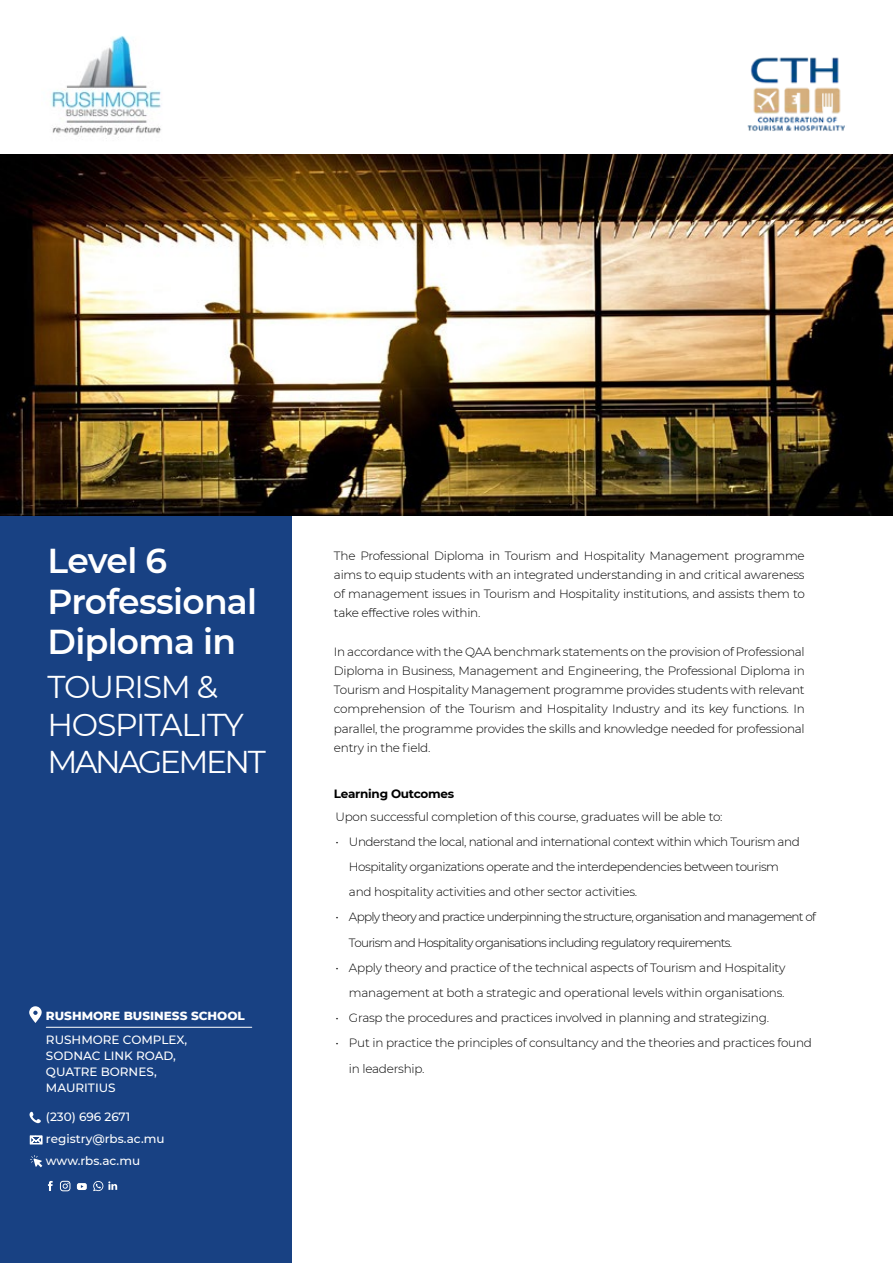
<style>
.page{position:relative;width:893px;height:1263px;background:#fff}
.page>*{position:absolute;margin:0;border:0;box-sizing:border-box;transform-origin:0 0}
.t1{font:600 34.5px/40.7px "Montserrat";letter-spacing:-.02em;color:#fff}
.t2{font:31.5px/37.7px "Montserrat";letter-spacing:-.045em;color:#fff}
.t3{font:300 12px/19.2px "Montserrat";letter-spacing:-.02em;color:#000;text-align:justify}
.t4{font:300 12px/25.2px "Montserrat";letter-spacing:-.04em;color:#000}
.t5{font:300 12px/25.2px "Montserrat";letter-spacing:-.06em;color:#000}
.t6{font:500 12px/16.2px "Montserrat";color:#fff}
.t7{font:800 12px "Montserrat";color:#fff}
.t8{font:700 12px "Montserrat";letter-spacing:-.02em;color:#000}
</style>
<div class="page">
<img style="left:51px;top:36px;width:110px;height:102px">
<div style="left:0;top:443px;width:292px;height:820px;background:#184183"></div>
<hr style="left:46px;top:1027px;width:206px;height:1px;background:#fff">
<svg style="left:29px;top:1006px;width:13px;height:17px"></svg>
<svg style="left:77px;top:1183px;width:10px;height:7px"></svg>
<svg style="left:48px;top:1181px;width:5px;height:10px"></svg>
<svg style="left:60px;top:1181px;width:10px;height:10px"></svg>
<svg style="left:93px;top:1181px;width:24px;height:10px"></svg>
<svg style="left:30px;top:1112px;width:11px;height:11px"></svg>
<svg style="left:30px;top:1135px;width:13px;height:10px"></svg>
<svg style="left:30px;top:1155px;width:12px;height:12px"></svg>
<img style="left:0;top:155px;width:893px;height:361px">
<img style="left:747px;top:57px;width:98px;height:74px">
<h1 class="t1" style="left:48px;top:543px;width:211px">Level 6<br>Professional<br>Diploma in</h1>
<h2 class="t2" style="left:48px;top:668px;width:220px">TOURISM &amp;<br>HOSPITALITY<br>MANAGEMENT</h2>
<p class="t7" style="left:46px;top:1011px;width:200px">RUSHMORE BUSINESS SCHOOL</p>
<p class="t6" style="left:46px;top:1032px;width:143px">RUSHMORE COMPLEX,<br>SODNAC LINK ROAD,<br>QUATRE BORNES,<br>MAURITIUS</p>
<p class="t6" style="left:46px;top:1106px;width:120px;line-height:22.2px">(230) 696 2671 registry@rbs.ac.mu www.rbs.ac.mu</p>
<p class="t3" style="left:334px;top:547px;width:472px">The Professional Diploma in Tourism and Hospitality Management programme aims to equip students with an integrated understanding in and critical awareness of management issues in Tourism and Hospitality institutions, and assists them to take effective roles within.</p>
<p class="t3" style="left:334px;top:643px;width:472px">In accordance with the QAA benchmark statements on the provision of Professional Diploma in Business, Management and Engineering, the Professional Diploma in Tourism and Hospitality Management programme provides students with relevant comprehension of the Tourism and Hospitality Industry and its key functions. In parallel, the programme provides the skills and knowledge needed for professional entry in the field.</p>
<p class="t8" style="left:334px;top:789px;width:122px">Learning Outcomes</p>
<p class="t3" style="left:335px;top:808px;width:389px">Upon successful completion of this course, graduates will be able to:</p>
<p class="t4" style="left:349px;top:829px;width:452px;text-indent:-14px">• Understand the local, national and international context within which Tourism and<br>Hospitality organizations operate and the interdependencies between tourism and hospitality activities and other sector activities.</p>
<p class="t5" style="left:349px;top:904px;width:469px;text-indent:-14px">• Apply theory and practice underpinning the structure, organisation and management of<br>Tourism and Hospitality organisations including regulatory requirements.</p>
<p class="t3" style="left:335px;top:955px;width:451px;line-height:25.2px;text-align:right">• Apply theory and practice of the technical aspects of Tourism and Hospitality management at both a strategic and operational levels within organisations.</p>
<p class="t3" style="left:335px;top:1008px;width:435px">• Grasp the procedures and practices involved in planning and strategizing.</p>
<p class="t3" style="left:349px;top:1030px;width:464px;line-height:25.2px;text-indent:-14px">• Put in practice the principles of consultancy and the theories and practices found in leadership.</p>
</div>
